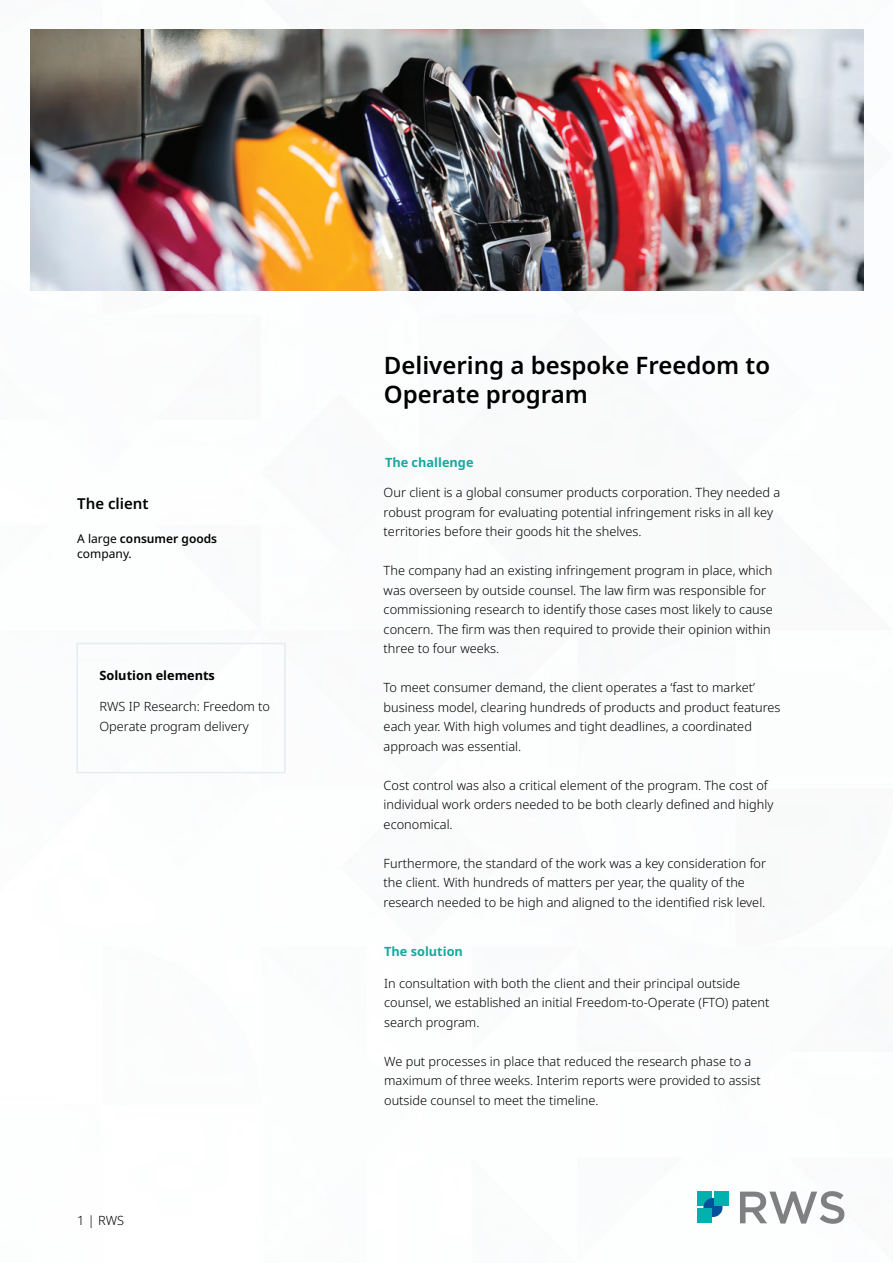
<style>
.page{position:relative;width:893px;height:1263px;background:#fff}
.page>*{position:absolute;margin:0;border:0;box-sizing:border-box;transform-origin:0 0}
.t1{font:600 24px/28.8px "Noto Sans";color:#000}
.t2{font:600 15px "Noto Sans";color:#000}
.t3{font:300 12.75px/19.5px "Noto Sans";color:#000}
.t4{font:700 12.75px "Noto Sans";color:#17a89f}
.t5{font:700 12.75px "Noto Sans";color:#000}
.t6{font:12px/15px "Noto Sans";color:#000}
.s1{font-weight:600}
</style>
<div class="page">
<div style="left:76px;top:643px;width:210px;height:130px;border:2px solid #e6ecf0"></div>
<svg style="left:740px;top:1191px;width:104px;height:33px"></svg>
<div style="left:697px;top:1191px;width:15px;height:15px;background:#00b1b0"></div>
<div style="left:703px;top:1198px;width:19px;height:19px;background:#01529a;border-radius:50%"></div>
<div style="left:697px;top:1208px;width:15px;height:15px;background:#00b1b0"></div>
<div style="left:714px;top:1191px;width:15px;height:15px;background:#00b1b0"></div>
<img style="left:30px;top:29px;width:833px;height:262px">
<p class="t2" style="left:77px;top:493px;width:73px">The client</p>
<p class="t6" style="left:77px;top:531px;width:141px">A large <span class="s1">consumer goods </span>company.</p>
<p class="t5" style="left:100px;top:668px;width:117px">Solution elements</p>
<p class="t3" style="left:100px;top:697px;width:172px">RWS IP Research: Freedom to<br>Operate program delivery</p>
<p class="t3" style="left:77px;top:1211px;width:48px">1 | RWS</p>
<h1 class="t1" style="left:384px;top:352px;width:388px">Delivering a bespoke Freedom to<br>Operate program</h1>
<p class="t4" style="left:385px;top:455px;width:90px">The challenge</p>
<p class="t3" style="left:384px;top:483px;width:398px">Our client is a global consumer products corporation. They needed a robust program for evaluating potential infringement risks in all key territories before their goods hit the shelves.</p>
<p class="t3" style="left:384px;top:561px;width:391px">The company had an existing infringement program in place, which was overseen by outside counsel. The law firm was responsible for commissioning research to identify those cases most likely to cause concern. The firm was then required to provide their opinion within three to four weeks.</p>
<p class="t3" style="left:384px;top:678px;width:398px">To meet consumer demand, the client operates a ‘fast to market’ business model, clearing hundreds of products and product features each year. With high volumes and tight deadlines, a coordinated approach was essential.</p>
<p class="t3" style="left:384px;top:776px;width:391px">Cost control was also a critical element of the program. The cost of individual work orders needed to be both clearly defined and highly economical.</p>
<p class="t3" style="left:384px;top:854px;width:384px">Furthermore, the standard of the work was a key consideration for the client. With hundreds of matters per year, the quality of the research needed to be high and aligned to the identified risk level.</p>
<p class="t4" style="left:384px;top:944px;width:80px">The solution</p>
<p class="t3" style="left:384px;top:974px;width:387px">In consultation with both the client and their principal outside counsel, we established an initial Freedom-to-Operate (FTO) patent search program.</p>
<p class="t3" style="left:384px;top:1052px;width:378px">We put processes in place that reduced the research phase to a maximum of three weeks. Interim reports were provided to assist outside counsel to meet the timeline.</p>
</div>
